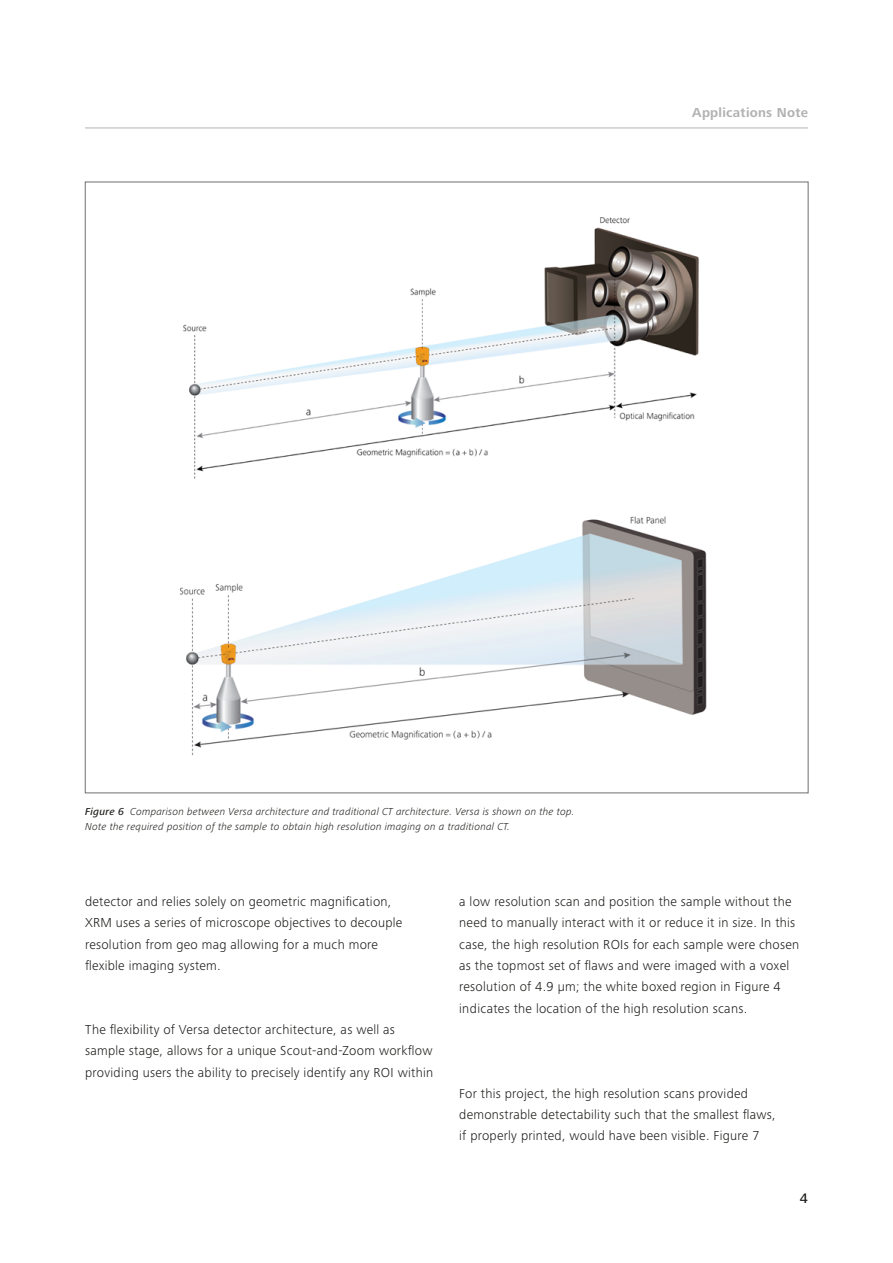
<style>
.page{position:relative;width:893px;height:1263px;background:#fff}
.page>*{position:absolute;margin:0;border:0;box-sizing:border-box;transform-origin:0 0}
.t1{font:500 14.25px "Zeiss Frutiger Next Pro";color:#1d1d1b}
.t2{font:300 13.5px/21.3px "Zeiss Frutiger Next Pro";letter-spacing:.02em;color:#1d1d1b}
.t3{font:700 13.5px "Zeiss Frutiger Next Pro";letter-spacing:.02em;color:#b3b2b2}
.t4{font:italic 300 10.5px/15px "Zeiss Frutiger Next Pro";letter-spacing:.02em;color:#1d1d1b}
.s1{font-weight:500}
</style>
<div class="page">
<hr style="left:85px;top:128px;width:723px;height:1px;background:#b3b2b2">
<div style="left:85px;top:182px;width:723px;height:611px;background:#fff;border:1px solid #706f6f"></div>
<img style="left:183px;top:217px;width:516px;height:262px">
<img style="left:179px;top:516px;width:528px;height:240px">
<p class="t3" style="left:692px;top:105px;width:117px">Applications Note</p>
<p class="t4" style="left:85px;top:804px;width:491px"><span class="s1">Figure 6</span> Comparison between Versa architecture and traditional CT architecture. Versa is shown on the top.<br>Note the required position of the sample to obtain high resolution imaging on a traditional CT.</p>
<p class="t2" style="left:85px;top:891px;width:319px">detector and relies solely on geometric magnification, XRM uses a series of microscope objectives to decouple resolution from geo mag allowing for a much more flexible imaging system.</p>
<p class="t2" style="left:85px;top:1019px;width:350px">The flexibility of Versa detector architecture, as well as sample stage, allows for a unique Scout-and-Zoom workflow providing users the ability to precisely identify any ROI within</p>
<p class="t2" style="left:459px;top:891px;width:342px">a low resolution scan and position the sample without the need to manually interact with it or reduce it in size. In this case, the high resolution ROIs for each sample were chosen as the topmost set of flaws and were imaged with a voxel resolution of 4.9 μm; the white boxed region in Figure 4 indicates the location of the high resolution scans.</p>
<p class="t2" style="left:459px;top:1083px;width:318px">For this project, the high resolution scans provided demonstrable detectability such that the smallest flaws, if properly printed, would have been visible. Figure 7</p>
<p class="t1" style="left:800px;top:1190px;width:10px">4</p>
</div>
